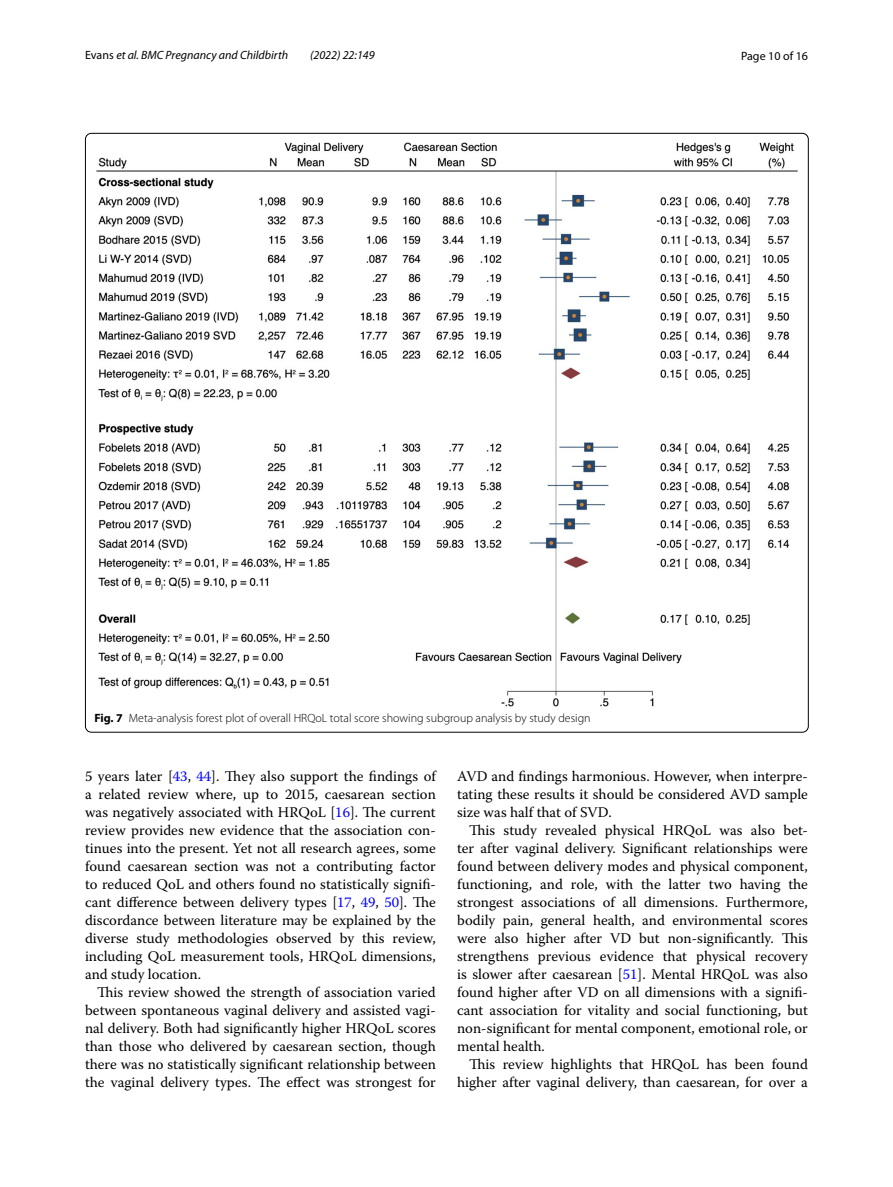
<style>
.page{position:relative;width:893px;height:1187px;background:#fff}
.page>*{position:absolute;margin:0;border:0;box-sizing:border-box;transform-origin:0 0}
.t1{font:14.7px/18px "Warnock Pro";color:#000;text-align:justify}
.t2{font:300 12px "Myriad Pro";color:#000}
.t3{font:italic 12px "Myriad Pro";color:#000}
.t4{font:12px "Myriad Pro";color:#000}
.s1{font-style:normal}
.s2{font-weight:700}
.s3{color:#00f}
</style>
<div class="page">
<img style="left:97px;top:142px;width:700px;height:564px">
<p class="t3" style="left:85px;top:48px;width:205px"><span class="s1">Evans</span> et al. BMC Pregnancy and Childbirth</p>
<p class="t3" style="left:310px;top:48px;width:66px">(2022) 22:149</p>
<p class="t4" style="left:741px;top:48px;width:68px">Page 10 of 16</p>
<p class="t2" style="left:94px;top:711px;width:498px"><span class="s2">Fig. 7</span> Meta-analysis forest plot of overall HRQoL total score showing subgroup analysis by study design</p>
<p class="t1" style="left:85px;top:766px;width:352px">5 years later [<span class="s3">43</span>, <span class="s3">44</span>]. They also support the findings of a related review where, up to 2015, caesarean section was negatively associated with HRQoL [<span class="s3">16</span>]. The current review provides new evidence that the association con&shy;tinues into the present. Yet not all research agrees, some found caesarean section was not a contributing factor to reduced QoL and others found no statistically signifi&shy;cant difference between delivery types [<span class="s3">17</span>, <span class="s3">49</span>, <span class="s3">50</span>]. The discordance between literature may be explained by the diverse study methodologies observed by this review, including QoL measurement tools, HRQoL dimensions, and study location.</p>
<p class="t1" style="left:85px;top:982px;width:352px;text-indent:12px">This review showed the strength of association varied between spontaneous vaginal delivery and assisted vagi&shy;nal delivery. Both had significantly higher HRQoL scores than those who delivered by caesarean section, though there was no statistically significant relationship between the vaginal delivery types. The effect was strongest for</p>
<p class="t1" style="left:457px;top:766px;width:352px">AVD and findings harmonious. However, when interpre&shy;tating these results it should be considered AVD sample size was half that of SVD.</p>
<p class="t1" style="left:457px;top:820px;width:352px;text-indent:12px">This study revealed physical HRQoL was also bet&shy;ter after vaginal delivery. Significant relationships were found between delivery modes and physical component, functioning, and role, with the latter two having the strongest associations of all dimensions. Furthermore, bodily pain, general health, and environmental scores were also higher after VD but non-significantly. This strengthens previous evidence that physical recovery is slower after caesarean [<span class="s3">51</span>]. Mental HRQoL was also found higher after VD on all dimensions with a signifi&shy;cant association for vitality and social functioning, but non-significant for mental component, emotional role, or mental health.</p>
<p class="t1" style="left:457px;top:1054px;width:352px;text-align:right">This review highlights that HRQoL has been found higher after vaginal delivery, than caesarean, for over a</p>
</div>
